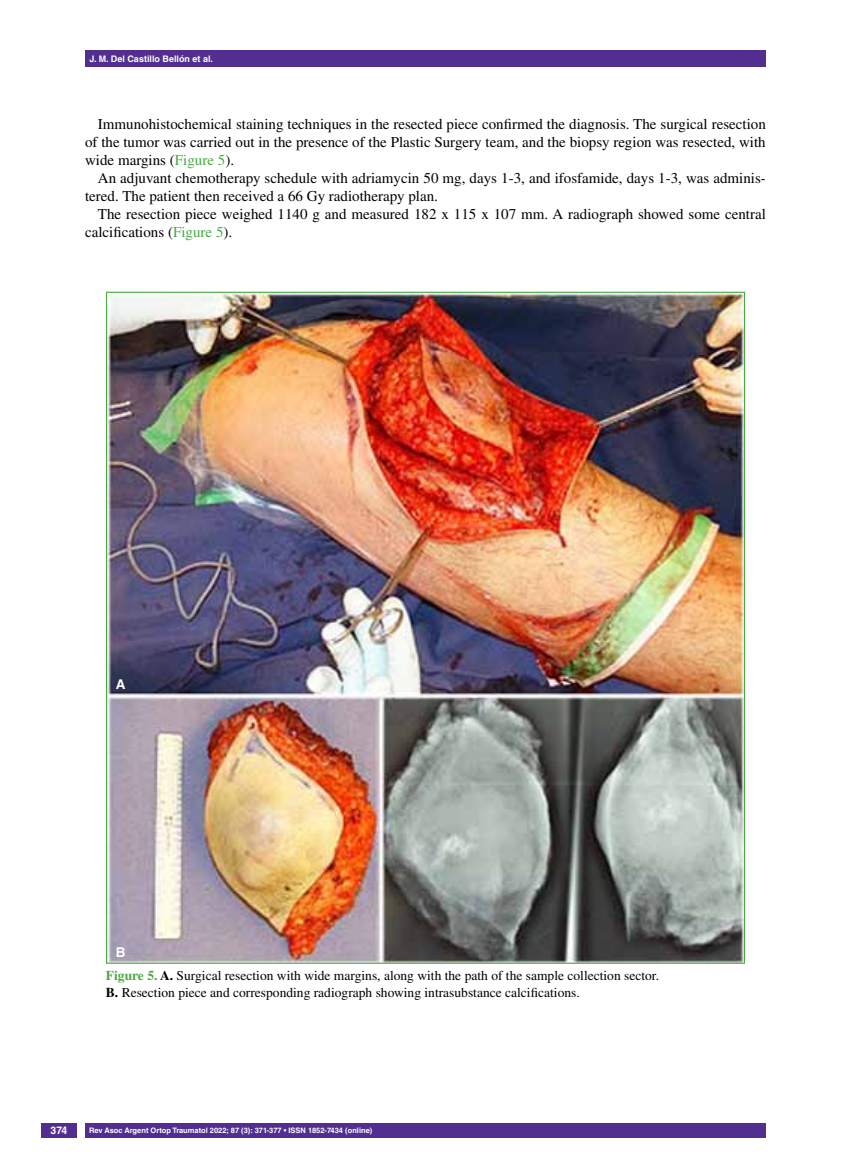
<style>
.page{position:relative;width:851px;height:1170px;background:#fff}
.page>*{position:absolute;margin:0;border:0;box-sizing:border-box;transform-origin:0 0}
.t1{font:15px/18px "Times LT Std";color:#000}
.t2{font:13.5px/16.2px "Times LT Std";color:#000}
.t3{font:700 13.5px "Helvetica LT Std";color:#fff}
.t4{font:700 10.5px "Helvetica LT Std";color:#fff}
.t5{font:700 9px "Helvetica LT Std";color:#fff}
.t6{font:700 7.5px "Helvetica LT Std";color:#fff}
.s1{color:#49a942}
.s2{font-weight:700;color:#49a942}
.s3{font-weight:700}
</style>
<div class="page">
<div style="left:41px;top:1123px;width:36px;height:14px;background:#522e91"></div>
<div style="left:85px;top:50px;width:680px;height:17px;background:#522e91"></div>
<div style="left:85px;top:1123px;width:680px;height:14px;background:#522e91"></div>
<img style="left:108px;top:294px;width:635px;height:667px">
<p class="t5" style="left:89px;top:53px;width:125px">J. M. Del Castillo Bellón et al.</p>
<p class="t1" style="left:85px;top:115px;width:682px;text-align:justify;text-indent:13px">Immunohistochemical staining techniques in the resected piece confirmed the diagnosis. The surgical resection of the tumor was carried out in the presence of the Plastic Surgery team, and the biopsy region was resected, with wide margins (<span class="s1">Figure 5</span>).</p>
<p class="t1" style="left:85px;top:169px;width:682px;text-indent:13px">An adjuvant chemotherapy schedule with adriamycin 50 mg, days 1-3, and ifosfamide, days 1-3, was adminis&shy;tered. The patient then received a 66 Gy radiotherapy plan.</p>
<p class="t1" style="left:85px;top:205px;width:682px;text-indent:13px">The resection piece weighed 1140 g and measured 182 x 115 x 107 mm. A radiograph showed some central calcifications (<span class="s1">Figure 5</span>).</p>
<p class="t3" style="left:116px;top:676px;width:11px">A</p>
<p class="t3" style="left:116px;top:944px;width:10px">B</p>
<p class="t2" style="left:106px;top:967px;width:554px"><span class="s2">Figure 5.</span> <span class="s3">A.</span> Surgical resection with wide margins, along with the path of the sample collection sector.<br><span class="s3">B.</span> Resection piece and corresponding radiograph showing intrasubstance calcifications.</p>
<p class="t4" style="left:50px;top:1124px;width:18px">374</p>
<p class="t6" style="left:89px;top:1125px;width:284px">Rev Asoc Argent Ortop Traumatol 2022; 87 (3): 371-377 • ISSN 1852-7434 (online)</p>
</div>
